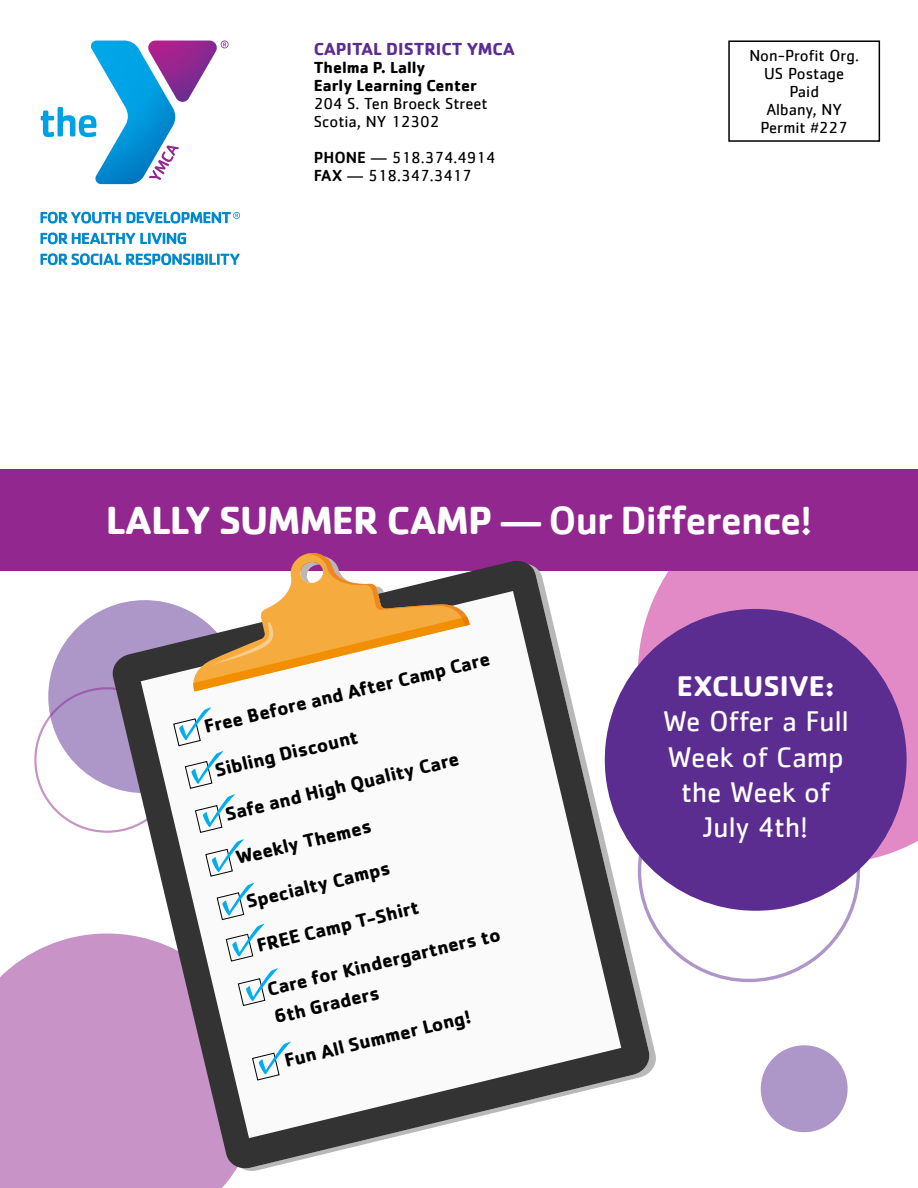
<style>
.page{position:relative;width:918px;height:1188px;background:#fff}
.page>*{position:absolute;margin:0;border:0;box-sizing:border-box;transform-origin:0 0}
.t1{font:48.45px "Minion Pro";color:#00aeef;scale:1.09 1}
.t2{font:700 40.5px "Cachet";letter-spacing:-.025em;color:#fff}
.t3{font:29.4px/35.2px "Cachet";color:#fff;text-align:center}
.t4{font:700 29.4px "Cachet";color:#fff}
.t5{font:700 19.5px/27.9px "Cachet";color:#000}
.t6{font:700 18px "Cachet";color:#5c2d91}
.t7{font:16.5px/18px "Cachet";color:#000}
.t8{font:700 16.5px/18px "Cachet";color:#000}
.s1{font-weight:500}
</style>
<div class="page">
<div style="left:50px;top:602px;width:190px;height:190px;background:#ad96c8;border-radius:50%"></div>
<div style="left:0;top:934px;width:236px;height:254px;background:#c893c7"></div>
<div style="left:658px;top:571px;width:260px;height:288px;background:#e28ac6"></div>
<div style="left:0;top:470px;width:918px;height:101px;background:#92278f"></div>
<div style="left:728px;top:40px;width:152px;height:102px;border:2px solid #000"></div>
<svg style="left:41px;top:40px;width:188px;height:144px"></svg>
<svg style="left:40px;top:212px;width:81px;height:12px"></svg>
<svg style="left:40px;top:233px;width:146px;height:11px"></svg>
<svg style="left:40px;top:253px;width:200px;height:12px"></svg>
<svg style="left:127px;top:212px;width:113px;height:12px"></svg>
<div style="left:761px;top:1046px;width:86px;height:86px;background:#ad96c8;border-radius:50%"></div>
<svg style="left:111px;top:560px;width:540px;height:610px"></svg>
<svg style="left:141px;top:591px;width:480px;height:547px"></svg>
<svg style="left:193px;top:553px;width:277px;height:139px"></svg>
<svg style="left:173px;top:718px;width:28px;height:29px"></svg>
<svg style="left:184px;top:761px;width:29px;height:28px"></svg>
<svg style="left:195px;top:805px;width:28px;height:28px"></svg>
<svg style="left:205px;top:848px;width:28px;height:29px"></svg>
<svg style="left:216px;top:892px;width:29px;height:29px"></svg>
<svg style="left:225px;top:933px;width:29px;height:29px"></svg>
<svg style="left:237px;top:978px;width:29px;height:28px"></svg>
<svg style="left:252px;top:1052px;width:28px;height:29px"></svg>
<div style="left:605px;top:609px;width:302px;height:302px;background:#5c2d91;border-radius:50%"></div>
<p class="t6" style="left:314px;top:37px;width:202px">CAPITAL DISTRICT YMCA</p>
<p class="t8" style="left:314px;top:58px;width:165px">Thelma P. Lally<br>Early Learning Center</p>
<p class="t7" style="left:314px;top:94px;width:175px">204 S. Ten Broeck Street<br>Scotia, NY 12302</p>
<p class="t7" style="left:314px;top:148px;width:183px"><span class="s1">PHONE</span> — 518.374.4914<br><span class="s1">FAX</span> — 518.347.3417</p>
<p class="t7" style="left:749px;top:46px;width:111px;text-align:center">Non-Profit Org.<br>US Postage<br>Paid<br>Albany, NY<br>Permit #227</p>
<h2 class="t2" style="left:106px;top:494px;width:708px">LALLY SUMMER CAMP <span class="s1">— Our Difference!</span></h2>
<p class="t5" style="left:201px;top:714px;width:294px;rotate:-14deg">Free Before and After Camp Care</p>
<p class="t5" style="left:212px;top:757px;width:148px;rotate:-14deg">Sibling Discount</p>
<h1 class="t1" style="left:177px;top:689px;width:34px">✓</h1>
<h1 class="t1" style="left:189px;top:733px;width:34px">✓</h1>
<h1 class="t1" style="left:201px;top:776px;width:34px">✓</h1>
<h1 class="t1" style="left:210px;top:821px;width:34px">✓</h1>
<h1 class="t1" style="left:220px;top:865px;width:34px">✓</h1>
<h1 class="t1" style="left:230px;top:906px;width:34px">✓</h1>
<h1 class="t1" style="left:244px;top:950px;width:34px">✓</h1>
<p class="t5" style="left:222px;top:801px;width:241px;rotate:-14deg">Safe and High Quality Care</p>
<p class="t5" style="left:233px;top:844px;width:140px;rotate:-14deg">Weekly Themes</p>
<p class="t5" style="left:243px;top:888px;width:149px;rotate:-14deg">Specialty Camps</p>
<p class="t5" style="left:254px;top:932px;width:168px;rotate:-14deg">FREE Camp T-Shirt</p>
<p class="t5" style="left:264px;top:976px;width:241px;rotate:-14deg">Care for Kindergartners to<br>6th Graders</p>
<p class="t5" style="left:281px;top:1047px;width:193px;rotate:-14deg">Fun All Summer Long!</p>
<h1 class="t1" style="left:257px;top:1024px;width:34px">✓</h1>
<h3 class="t4" style="left:677px;top:667px;width:159px">EXCLUSIVE:</h3>
<h3 class="t3" style="left:663px;top:703px;width:187px">We Offer a Full<br>Week of Camp the Week of<br>July 4th!</h3>
</div>
